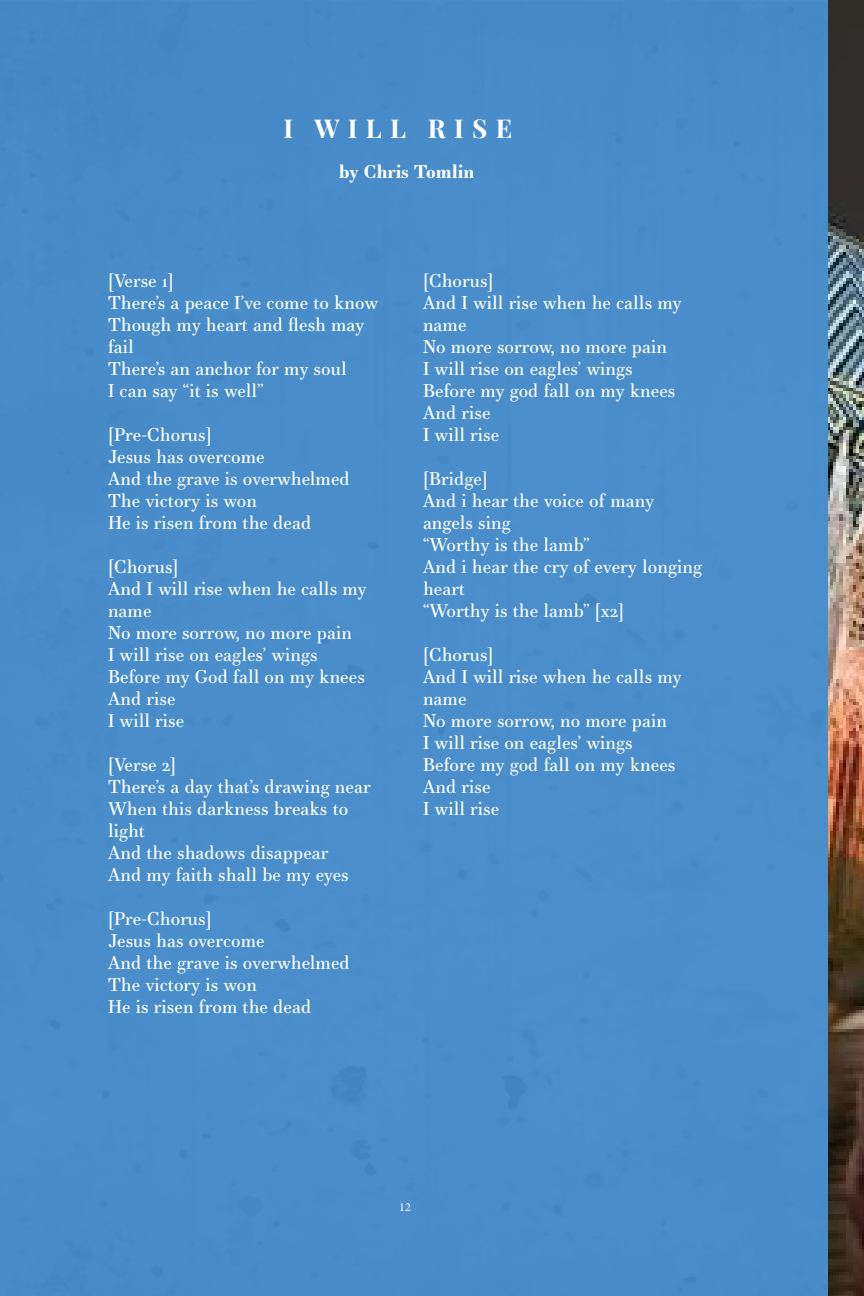
<style>
.page{position:relative;width:864px;height:1296px;background:#fff}
.page>*{position:absolute;margin:0;border:0;box-sizing:border-box;transform-origin:0 0}
.song_title{font:700 26px "Playfair Display";letter-spacing:.32em;color:#fff}
.song_lyrics{font:18px/22px "Essonnes Text";letter-spacing:.005em;color:#fff}
.artist{font:700 18px "Essonnes Text";color:#fff}
.t1{font:12.2px "Minion Pro";color:#fff}
</style>
<div class="page">
<div style="left:0;top:0;width:828px;height:1296px;background:#498eca"></div>
<img style="left:828px;top:0;width:36px;height:1296px">
<p class="song_title" style="left:283px;top:108px;width:230px">I WILL RISE</p>
<p class="artist" style="left:339px;top:158px;width:137px">by Chris Tomlin</p>
<p class="song_lyrics" style="left:108px;top:270px;width:67px">[Verse 1]</p>
<p class="song_lyrics" style="left:108px;top:292px;width:272px">There’s a peace I’ve come to know</p>
<p class="song_lyrics" style="left:108px;top:314px;width:258px">Though my heart and flesh may fail</p>
<p class="song_lyrics" style="left:108px;top:358px;width:240px">There’s an anchor for my soul</p>
<p class="song_lyrics" style="left:108px;top:380px;width:157px">I can say “it is well”</p>
<p class="song_lyrics" style="left:108px;top:424px;width:105px">[Pre-Chorus]</p>
<p class="song_lyrics" style="left:108px;top:446px;width:158px">Jesus has overcome</p>
<p class="song_lyrics" style="left:108px;top:468px;width:243px">And the grave is overwhelmed</p>
<p class="song_lyrics" style="left:108px;top:490px;width:151px">The victory is won</p>
<p class="song_lyrics" style="left:108px;top:512px;width:205px">He is risen from the dead</p>
<p class="song_lyrics" style="left:108px;top:556px;width:72px">[Chorus]</p>
<p class="song_lyrics" style="left:108px;top:578px;width:260px">And I will rise when he calls my name</p>
<p class="song_lyrics" style="left:108px;top:622px;width:245px">No more sorrow, no more pain</p>
<p class="song_lyrics" style="left:108px;top:644px;width:211px">I will rise on eagles’ wings</p>
<p class="song_lyrics" style="left:108px;top:666px;width:258px">Before my God fall on my knees</p>
<p class="song_lyrics" style="left:108px;top:688px;width:69px">And rise</p>
<p class="song_lyrics" style="left:108px;top:710px;width:78px">I will rise</p>
<p class="song_lyrics" style="left:108px;top:754px;width:69px">[Verse 2]</p>
<p class="song_lyrics" style="left:108px;top:776px;width:264px">There’s a day that’s drawing near</p>
<p class="song_lyrics" style="left:108px;top:798px;width:242px">When this darkness breaks to light</p>
<p class="song_lyrics" style="left:108px;top:842px;width:222px">And the shadows disappear</p>
<p class="song_lyrics" style="left:108px;top:864px;width:242px">And my faith shall be my eyes</p>
<p class="song_lyrics" style="left:108px;top:908px;width:105px">[Pre-Chorus]</p>
<p class="song_lyrics" style="left:108px;top:930px;width:158px">Jesus has overcome</p>
<p class="song_lyrics" style="left:108px;top:952px;width:243px">And the grave is overwhelmed</p>
<p class="song_lyrics" style="left:108px;top:974px;width:151px">The victory is won</p>
<p class="song_lyrics" style="left:108px;top:996px;width:205px">He is risen from the dead</p>
<p class="song_lyrics" style="left:423px;top:270px;width:72px">[Chorus]</p>
<p class="song_lyrics" style="left:423px;top:292px;width:260px">And I will rise when he calls my name</p>
<p class="song_lyrics" style="left:423px;top:336px;width:245px">No more sorrow, no more pain</p>
<p class="song_lyrics" style="left:423px;top:358px;width:211px">I will rise on eagles’ wings</p>
<p class="song_lyrics" style="left:423px;top:380px;width:254px">Before my god fall on my knees</p>
<p class="song_lyrics" style="left:423px;top:402px;width:69px">And rise</p>
<p class="song_lyrics" style="left:423px;top:424px;width:78px">I will rise</p>
<p class="song_lyrics" style="left:423px;top:468px;width:66px">[Bridge]</p>
<p class="song_lyrics" style="left:423px;top:490px;width:233px">And i hear the voice of many angels sing</p>
<p class="song_lyrics" style="left:423px;top:534px;width:168px">“Worthy is the lamb”</p>
<p class="song_lyrics" style="left:423px;top:556px;width:281px">And i hear the cry of every longing heart</p>
<p class="song_lyrics" style="left:423px;top:600px;width:203px">“Worthy is the lamb” [x2]</p>
<p class="song_lyrics" style="left:423px;top:644px;width:72px">[Chorus]</p>
<p class="song_lyrics" style="left:423px;top:666px;width:260px">And I will rise when he calls my name</p>
<p class="song_lyrics" style="left:423px;top:710px;width:245px">No more sorrow, no more pain</p>
<p class="song_lyrics" style="left:423px;top:732px;width:211px">I will rise on eagles’ wings</p>
<p class="song_lyrics" style="left:423px;top:754px;width:254px">Before my god fall on my knees</p>
<p class="song_lyrics" style="left:423px;top:776px;width:69px">And rise</p>
<p class="song_lyrics" style="left:423px;top:798px;width:78px">I will rise</p>
<p class="t1" style="left:399px;top:1199px;width:13px">12</p>
</div>
